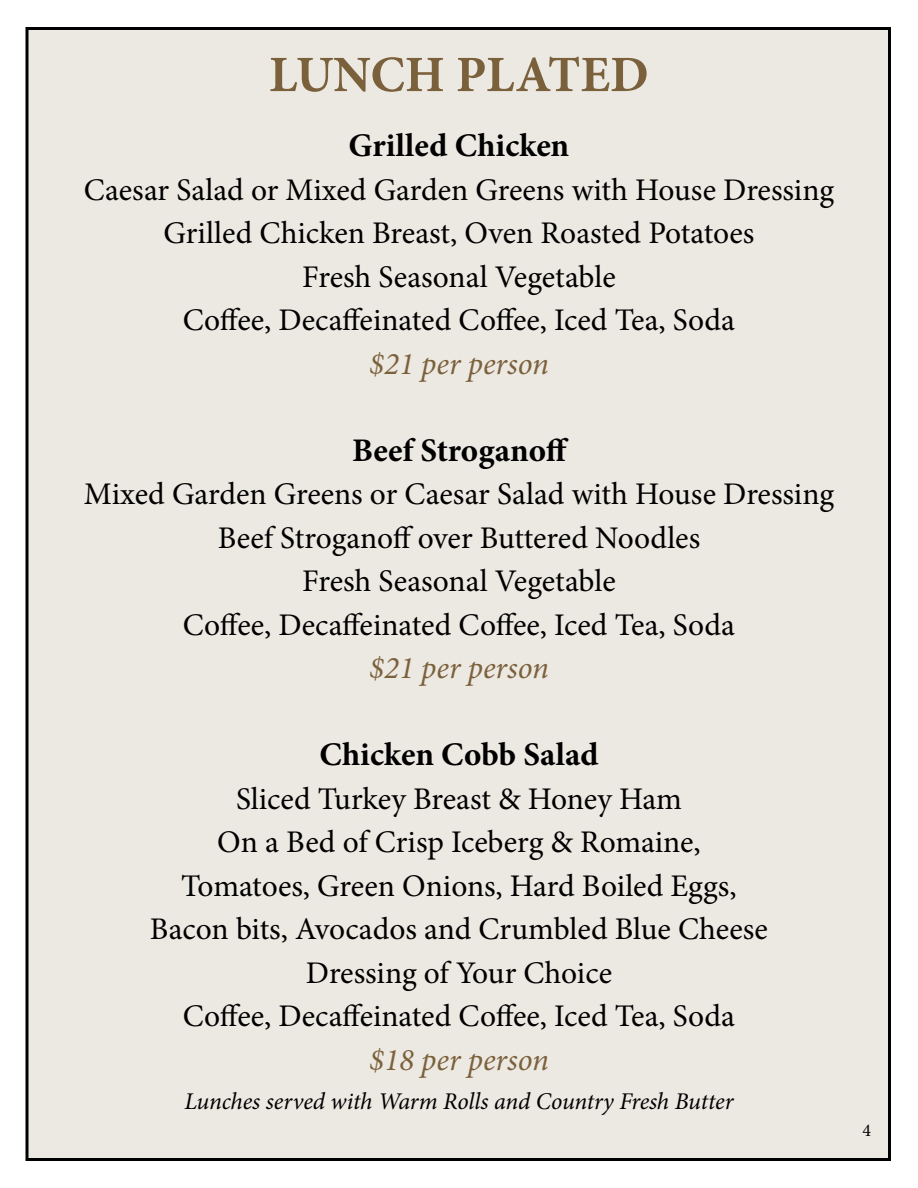
<style>
.page{position:relative;width:918px;height:1188px;background:#fff}
.page>*{position:absolute;margin:0;border:0;box-sizing:border-box;transform-origin:0 0}
.t1{font:700 51px "Minion Pro";color:#7b613b}
.t2{font:700 33px "Minion Pro";color:#000}
.t3{font:31.5px/43.5px "Minion Pro";color:#000;text-align:center}
.t4{font:italic 31.5px "Minion Pro";color:#7b613b}
.t5{font:italic 24px "Minion Pro";letter-spacing:-.01em;color:#000}
.t6{font:18px "Minion Pro";color:#000}
</style>
<div class="page">
<div style="left:26px;top:27px;width:865px;height:1134px;background:#ece8e2;border:3px solid #000"></div>
<h1 class="t1" style="left:269px;top:39px;width:381px">LUNCH PLATED</h1>
<p class="t2" style="left:349px;top:122px;width:222px">Grilled Chicken</p>
<p class="t3" style="left:84px;top:168px;width:752px">Caesar Salad or Mixed Garden Greens with House Dressing Grilled Chicken Breast, Oven Roasted Potatoes<br>Fresh Seasonal Vegetable<br>Coffee, Decaffeinated Coffee, Iced Tea, Soda</p>
<p class="t4" style="left:369px;top:342px;width:181px">$21 per person</p>
<p class="t2" style="left:352px;top:427px;width:218px">Beef Stroganoff</p>
<p class="t3" style="left:84px;top:473px;width:752px">Mixed Garden Greens or Caesar Salad with House Dressing Beef Stroganoff over Buttered Noodles<br>Fresh Seasonal Vegetable<br>Coffee, Decaffeinated Coffee, Iced Tea, Soda</p>
<p class="t4" style="left:369px;top:647px;width:181px">$21 per person</p>
<p class="t2" style="left:319px;top:731px;width:281px">Chicken Cobb Salad</p>
<p class="t3" style="left:150px;top:777px;width:620px">Sliced Turkey Breast &amp; Honey Ham<br>On a Bed of Crisp Iceberg &amp; Romaine, Tomatoes, Green Onions, Hard Boiled Eggs, Bacon bits, Avocados and Crumbled Blue Cheese Dressing of Your Choice<br>Coffee, Decaffeinated Coffee, Iced Tea, Soda</p>
<p class="t4" style="left:369px;top:1038px;width:181px">$18 per person</p>
<p class="t5" style="left:184px;top:1085px;width:551px">Lunches served with Warm Rolls and Country Fresh Butter</p>
<p class="t6" style="left:863px;top:1118px;width:10px">4</p>
</div>
